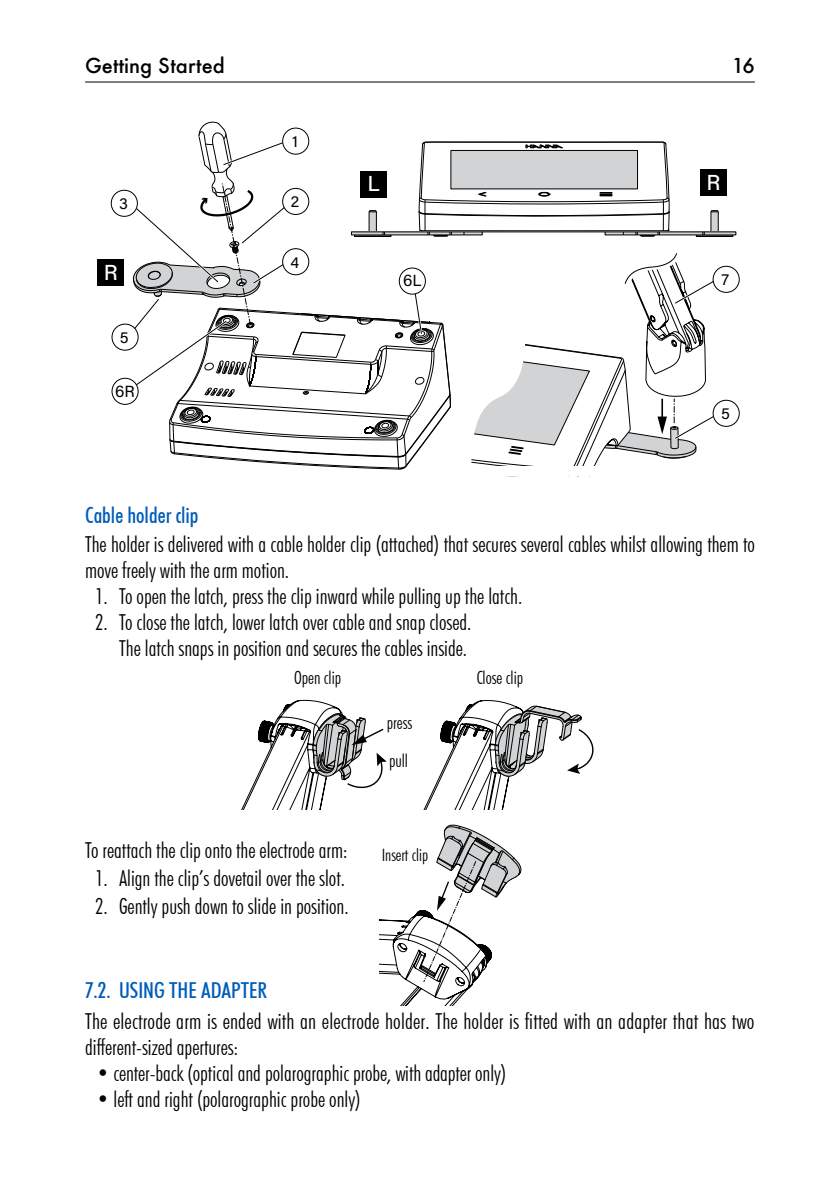
<style>
.page{position:relative;width:840px;height:1191px;background:#fff}
.page>*{position:absolute;margin:0;border:0;box-sizing:border-box;transform-origin:0 0}
.t1{font:300 condensed 22px/26px "Futura BT";color:#000}
.t2{font:500 condensed 22px "Futura BT";color:#005cb9}
.t3{font:500 21.8px "Acumin Pro";color:#fff}
.t4{font:500 20px "Futura";color:#000}
.t5{font:300 condensed 18px/38px "Futura BT";color:#000}
.t6{font:300 condensed 17.2px "Futura BT";color:#000}
.t7{font:16.2px "Acumin Pro";color:#000}
</style>
<div class="page">
<hr style="left:85px;top:82px;width:669px;height:1px;background:#000">
<div style="left:695px;top:235px;width:37px;height:2px;border:1px solid #000"></div>
<div style="left:700px;top:170px;width:26px;height:26px;background:#000"></div>
<div style="left:98px;top:260px;width:26px;height:26px;background:#000"></div>
<div style="left:111px;top:190px;width:27px;height:27px;border:1px solid #000;border-radius:50%"></div>
<div style="left:112px;top:324px;width:26px;height:26px;border:1px solid #000;border-radius:50%"></div>
<div style="left:712px;top:400px;width:27px;height:27px;border:1px solid #000;border-radius:50%"></div>
<div style="left:712px;top:266px;width:27px;height:27px;border:1px solid #000;border-radius:50%"></div>
<div style="left:112px;top:378px;width:26px;height:27px;border:1px solid #000;border-radius:50%"></div>
<svg style="left:126px;top:121px;width:592px;height:349px"></svg>
<svg style="left:424px;top:700px;width:170px;height:109px"></svg>
<svg style="left:241px;top:700px;width:145px;height:109px"></svg>
<svg style="left:379px;top:824px;width:142px;height:181px"></svg>
<p class="t4" style="left:85px;top:52px;width:141px">Getting Started</p>
<p class="t4" style="left:731px;top:52px;width:24px">16</p>
<p class="t7" style="left:292px;top:130px;width:7px">1</p>
<p class="t7" style="left:119px;top:192px;width:10px">3</p>
<p class="t7" style="left:290px;top:190px;width:10px">2</p>
<p class="t3" style="left:104px;top:257px;width:16px">R</p>
<p class="t7" style="left:120px;top:326px;width:10px">5</p>
<p class="t7" style="left:115px;top:380px;width:21px">6R</p>
<p class="t7" style="left:290px;top:251px;width:10px">4</p>
<p class="t3" style="left:367px;top:169px;width:14px">L</p>
<p class="t3" style="left:706px;top:167px;width:16px">R</p>
<p class="t7" style="left:403px;top:269px;width:20px">6L</p>
<p class="t7" style="left:721px;top:268px;width:9px">7</p>
<p class="t7" style="left:720px;top:402px;width:10px">5</p>
<p class="t2" style="left:85px;top:502px;width:115px">Cable holder clip</p>
<p class="t1" style="left:85px;top:531px;width:671px">The holder is delivered with a cable holder clip (attached) that secures several cables whilst allowing them to move freely with the arm motion.</p>
<p class="t1" style="left:95px;top:583px;width:428px">1. To open the latch, press the clip inward while pulling up the latch.</p>
<p class="t1" style="left:95px;top:609px;width:378px;text-align:right">2. To close the latch, lower latch over cable and snap closed.<br>The latch snaps in position and secures the cables inside.</p>
<p class="t5" style="left:294px;top:658px;width:49px">Open clip</p>
<p class="t5" style="left:476px;top:658px;width:48px">Close clip</p>
<p class="t5" style="left:386px;top:703px;width:27px">press pull</p>
<p class="t1" style="left:85px;top:837px;width:263px">To reattach the clip onto the electrode arm:</p>
<p class="t1" style="left:95px;top:865px;width:251px">1. Align the clip’s dovetail over the slot.</p>
<p class="t1" style="left:95px;top:893px;width:255px">2. Gently push down to slide in position.</p>
<p class="t6" style="left:381px;top:844px;width:48px">Insert clip</p>
<p class="t2" style="left:85px;top:976px;width:183px">7.2. USING THE ADAPTER</p>
<p class="t1" style="left:85px;top:1008px;width:670px">The electrode arm is ended with an electrode holder. The holder is fitted with an adapter that has two different‑sized apertures:</p>
<p class="t1" style="left:96px;top:1060px;width:411px">• center‑back (optical and polarographic probe, with adapter only)</p>
<p class="t1" style="left:96px;top:1086px;width:265px">• left and right (polarographic probe only)</p>
</div>
